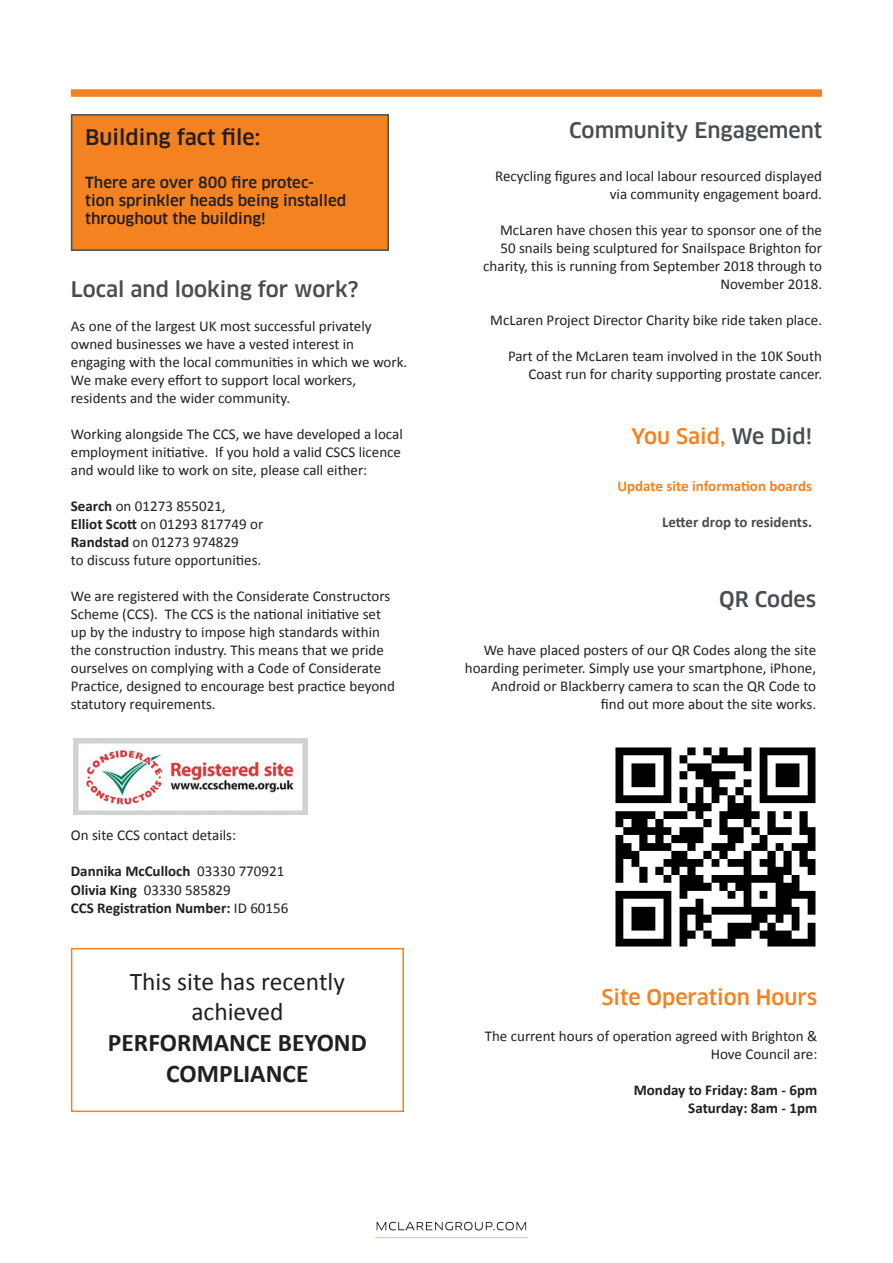
<style>
.page{position:relative;width:893px;height:1263px;background:#fff}
.page>*{position:absolute;margin:0;border:0;box-sizing:border-box;transform-origin:0 0}
.t1{font:25.5px/30.6px "Calibri";color:#231f20;text-align:center}
.t2{font:500 21px "Clan";color:#484d52}
.t3{font:500 21px "Clan";color:#f58220}
.t4{font:500 21px "Clan";color:#231f20}
.t5{font:15px/18px "Calibri";color:#231f20;text-align:right}
.t6{font:700 15px/18px "Calibri";color:#231f20}
.t7{font:500 15px/18px "Clan";color:#231f20}
.t8{font:700 15px "Calibri";color:#f58220}
.t9{font:700 15px "Calibri";color:#484d52}
.s1{font-weight:700}
.s2{font-weight:400}
.s3{color:#484d52}
</style>
<div class="page">
<div style="left:71px;top:89px;width:751px;height:8px;background:#f58220"></div>
<div style="left:72px;top:115px;width:316px;height:135px;background:#f58220"></div>
<div style="left:71px;top:114px;width:318px;height:137px;border:2px solid #484d52"></div>
<img style="left:375px;top:1221px;width:153px;height:18px">
<img style="left:73px;top:738px;width:234px;height:77px">
<img style="left:615px;top:747px;width:201px;height:200px">
<div style="left:71px;top:948px;width:333px;height:164px;border:2px solid #f58220"></div>
<p class="t4" style="left:85px;top:126px;width:177px">Building fact file:</p>
<p class="t7" style="left:85px;top:174px;width:263px">There are over 800 fire protec&shy;tion sprinkler heads being installed throughout the building!</p>
<p class="t2" style="left:71px;top:278px;width:289px">Local and looking for work?</p>
<p class="t5" style="left:71px;top:317px;width:302px">As one of the largest UK most successful privately</p>
<p class="t5" style="left:71px;top:335px;width:285px">owned businesses we have a vested interest in</p>
<p class="t5" style="left:71px;top:353px;width:338px">engaging with the local communities in which we work.</p>
<p class="t5" style="left:71px;top:371px;width:287px;text-align:left">We make every effort to support local workers, residents and the wider community.</p>
<p class="t5" style="left:71px;top:425px;width:333px">Working alongside The CCS, we have developed a local</p>
<p class="t5" style="left:71px;top:443px;width:332px;text-align:left">employment initiative. If you hold a valid CSCS licence and would like to work on site, please call either:</p>
<p class="t5" style="left:71px;top:497px;width:156px"><span class="s1">Search</span> on 01273 855021,</p>
<p class="t5" style="left:71px;top:515px;width:194px"><span class="s1">Elliot Scott</span> on 01293 817749 or</p>
<p class="t5" style="left:71px;top:533px;width:169px"><span class="s1">Randstad</span> on 01273 974829</p>
<p class="t5" style="left:71px;top:551px;width:192px">to discuss future opportunities.</p>
<p class="t5" style="left:71px;top:587px;width:326px;text-align:left">We are registered with the Considerate Constructors Scheme (CCS). The CCS is the national initiative set up by the industry to impose high standards within the construction industry. This means that we pride ourselves on complying with a Code of Considerate Practice, designed to encourage best practice beyond statutory requirements.</p>
<p class="t5" style="left:71px;top:826px;width:167px">On site CCS contact details:</p>
<p class="t6" style="left:71px;top:862px;width:219px">Dannika McCulloch <span class="s2">03330 770921<br></span>Olivia King <span class="s2">03330 585829<br></span>CCS Registration Number: <span class="s2">ID 60156</span></p>
<p class="t1" style="left:108px;top:966px;width:260px">This site has recently achieved<br><span class="s1">PERFORMANCE BEYOND<br>COMPLIANCE</span></p>
<p class="t2" style="left:569px;top:118px;width:255px">Community Engagement</p>
<p class="t5" style="left:495px;top:167px;width:328px">Recycling figures and local labour resourced displayed via community engagement board.</p>
<p class="t5" style="left:483px;top:221px;width:340px">McLaren have chosen this year to sponsor one of the 50 snails being sculptured for Snailspace Brighton for charity, this is running from September 2018 through to November 2018.</p>
<p class="t5" style="left:490px;top:311px;width:333px">McLaren Project Director Charity bike ride taken place.</p>
<p class="t5" style="left:508px;top:347px;width:316px">Part of the McLaren team involved in the 10K South<br>Coast run for charity supporting prostate cancer.</p>
<p class="t3" style="left:631px;top:425px;width:182px">You Said, <span class="s3">We Did!</span></p>
<p class="t8" style="left:617px;top:477px;width:196px">Update site information boards</p>
<p class="t9" style="left:662px;top:513px;width:152px">Letter drop to residents.</p>
<p class="t2" style="left:719px;top:588px;width:99px">QR Codes</p>
<p class="t5" style="left:465px;top:641px;width:353px">We have placed posters of our QR Codes along the site hoarding perimeter. Simply use your smartphone, iPhone,<br>Android or Blackberry camera to scan the QR Code to</p>
<p class="t5" style="left:601px;top:695px;width:217px">find out more about the site works.</p>
<p class="t3" style="left:602px;top:985px;width:217px">Site Operation Hours</p>
<p class="t5" style="left:485px;top:1027px;width:334px">The current hours of operation agreed with Brighton &amp;<br>Hove Council are:</p>
<p class="t6" style="left:634px;top:1081px;width:185px">Monday to Friday: 8am - 6pm</p>
<p class="t6" style="left:688px;top:1099px;width:131px">Saturday: 8am - 1pm</p>
</div>
